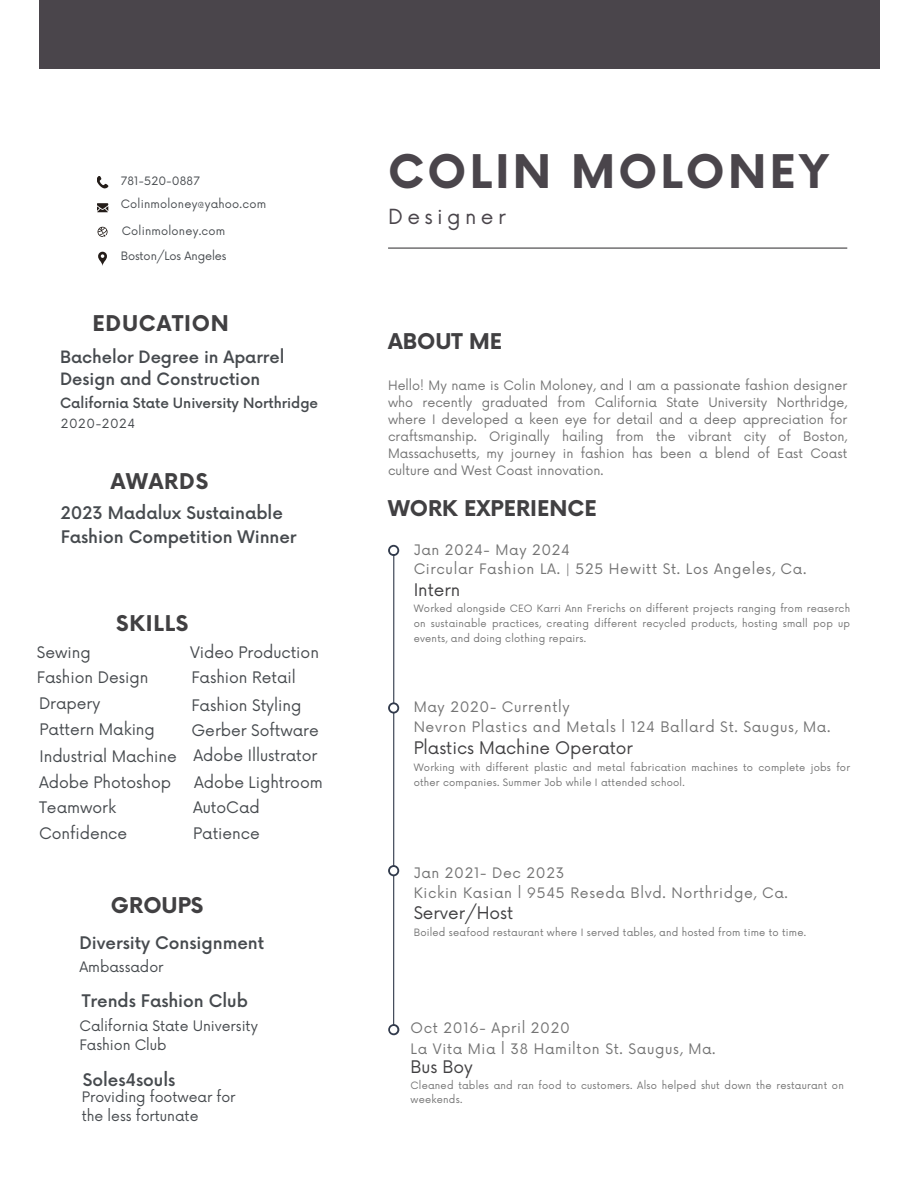
<style>
.page{position:relative;width:918px;height:1188px;background:#fff}
.page>*{position:absolute;margin:0;border:0;box-sizing:border-box;transform-origin:0 0}
.t1{font:700 45.15px "Now";letter-spacing:.07em;color:#4a454b}
.t2{font:700 21.15px "Now";color:#414042}
.t3{font:700 21.15px "Now";letter-spacing:.04em;color:#414042}
.t4{font:20.4px "Now";letter-spacing:.215em;color:#4a454b}
.t5{font:500 16.95px/24.3px "Now";letter-spacing:-.005em;color:#464a4e}
.t6{font:16.95px "Now";letter-spacing:-.005em;color:#414042}
.t7{font:500 16.5px/22.2px "Now";letter-spacing:-.005em;color:#464a4e}
.t8{font:15.45px "Now";letter-spacing:-.005em;color:#464a4e}
.t9{font:14.1px "Now";letter-spacing:.045em;color:#737373}
.t10{font:14.1px/19px "Now";letter-spacing:-.005em;color:#464a4e}
.t11{font:500 13.8px "Now";letter-spacing:-.005em;color:#464a4e}
.t12{font:12.75px/17px "Now";color:#737373;text-align:justify}
.t13{font:12.45px "Now";letter-spacing:.05em;color:#464a4e}
.t14{font:11.25px "Now";letter-spacing:.015em;color:#464a4e}
.t15{font:11.25px "Now";letter-spacing:-.01em;color:#464a4e}
.t16{font:9.9px/14.9px "Now";letter-spacing:.02em;color:#737373}
</style>
<div class="page">
<div style="left:39px;top:0;width:840px;height:69px;background:#4a454b"></div>
<svg style="left:97px;top:176px;width:11px;height:12px"></svg>
<svg style="left:98px;top:227px;width:10px;height:10px"></svg>
<svg style="left:97px;top:203px;width:11px;height:9px"></svg>
<svg style="left:98px;top:252px;width:9px;height:14px"></svg>
<hr style="left:388px;top:248px;width:459px;height:1px;background:#414042">
<hr style="left:393px;top:550px;width:1px;height:480px;background:#323b4c">
<svg style="left:388px;top:545px;width:11px;height:11px"></svg>
<div style="left:390px;top:547px;width:7px;height:7px;background:#fff;border-radius:50%"></div>
<svg style="left:388px;top:865px;width:11px;height:11px"></svg>
<div style="left:390px;top:867px;width:7px;height:7px;background:#fff;border-radius:50%"></div>
<svg style="left:388px;top:702px;width:11px;height:12px"></svg>
<div style="left:390px;top:704px;width:7px;height:8px;background:#fff;border-radius:50%"></div>
<svg style="left:388px;top:1024px;width:11px;height:11px"></svg>
<div style="left:390px;top:1026px;width:7px;height:7px;background:#fff;border-radius:50%"></div>
<p class="t14" style="left:121px;top:174px;width:81px">781-520-0887</p>
<p class="t14" style="left:122px;top:224px;width:105px">Colinmoloney.com</p>
<p class="t14" style="left:121px;top:198px;width:147px">Colinmoloney@yahoo.com</p>
<p class="t15" style="left:121px;top:250px;width:107px">Boston/Los Angeles</p>
<h2 class="t3" style="left:92px;top:312px;width:138px">EDUCATION</h2>
<h4 class="t7" style="left:60px;top:347px;width:226px">Bachelor Degree in Aparrel<br>Design and Construction</h4>
<h6 class="t11" style="left:60px;top:396px;width:260px">California State University Northridge</h6>
<p class="t13" style="left:61px;top:416px;width:76px">2020-2024</p>
<h5 class="t2" style="left:111px;top:470px;width:99px">AWARDS</h5>
<p class="t5" style="left:61px;top:502px;width:237px">2023 Madalux Sustainable<br>Fashion Competition Winner</p>
<h1 class="t8" style="left:37px;top:643px;width:55px">Sewing</h1>
<h4 class="t2" style="left:116px;top:612px;width:74px">SKILLS</h4>
<h5 class="t8" style="left:190px;top:643px;width:131px">Video Production</h5>
<h2 class="t8" style="left:37px;top:669px;width:113px">Fashion Design</h2>
<h4 class="t8" style="left:191px;top:669px;width:106px">Fashion Retail</h4>
<p class="t8" style="left:39px;top:695px;width:63px">Drapery</p>
<p class="t8" style="left:191px;top:697px;width:111px">Fashion Styling</p>
<p class="t8" style="left:40px;top:721px;width:117px">Pattern Making</p>
<h2 class="t8" style="left:191px;top:721px;width:129px">Gerber Software</h2>
<h3 class="t8" style="left:40px;top:747px;width:139px">Industrial Machine</h3>
<h2 class="t8" style="left:193px;top:747px;width:126px">Adobe Illustrator</h2>
<p class="t8" style="left:39px;top:773px;width:134px">Adobe Photoshop</p>
<p class="t8" style="left:194px;top:773px;width:130px">Adobe Lightroom</p>
<p class="t8" style="left:39px;top:799px;width:79px">Teamwork</p>
<p class="t8" style="left:39px;top:825px;width:90px">Confidence</p>
<h5 class="t8" style="left:193px;top:825px;width:68px">Patience</h5>
<p class="t8" style="left:193px;top:799px;width:68px">AutoCad</p>
<p class="t2" style="left:111px;top:894px;width:94px">GROUPS</p>
<h5 class="t5" style="left:79px;top:931px;width:186px">Diversity Consignment</h5>
<p class="t10" style="left:79px;top:959px;width:86px">Ambassador</p>
<h5 class="t5" style="left:82px;top:990px;width:168px">Trends Fashion Club</h5>
<h5 class="t10" style="left:79px;top:1017px;width:180px">California State University<br>Fashion Club</h5>
<h5 class="t5" style="left:83px;top:1068px;width:94px">Soles4souls</h5>
<h5 class="t10" style="left:82px;top:1088px;width:155px">Providing footwear for the less fortunate</h5>
<h5 class="t1" style="left:388px;top:147px;width:442px">COLIN MOLONEY</h5>
<h5 class="t4" style="left:388px;top:205px;width:119px">Designer</h5>
<h2 class="t2" style="left:388px;top:330px;width:116px">ABOUT ME</h2>
<h5 class="t12" style="left:388px;top:378px;width:461px">Hello! My name is Colin Moloney, and I am a passionate fashion designer who recently graduated from California State University Northridge, where I developed a keen eye for detail and a deep appreciation for craftsmanship. Originally hailing from the vibrant city of Boston, Massachusetts, my journey in fashion has been a blend of East Coast culture and West Coast innovation.</h5>
<h5 class="t2" style="left:388px;top:497px;width:210px">WORK EXPERIENCE</h5>
<h5 class="t9" style="left:414px;top:542px;width:158px">Jan 2024- May 2024</h5>
<p class="t9" style="left:414px;top:561px;width:394px">Circular Fashion LA. | 525 Hewitt St. Los Angeles, Ca.</p>
<p class="t6" style="left:414px;top:580px;width:48px">Intern</p>
<p class="t16" style="left:414px;top:602px;width:438px;text-align:justify">Worked alongside CEO Karri Ann Frerichs on different projects ranging from reaserch on sustainable practices, creating different recycled products, hosting small pop up events, and doing clothing repairs.</p>
<h5 class="t9" style="left:414px;top:699px;width:158px">May 2020- Currently</h5>
<h2 class="t9" style="left:414px;top:719px;width:418px">Nevron Plastics and Metals l 124 Ballard St. Saugus, Ma.</h2>
<h5 class="t6" style="left:414px;top:738px;width:221px">Plastics Machine Operator</h5>
<h5 class="t16" style="left:414px;top:760px;width:438px">Working with different plastic and metal fabrication machines to complete jobs for other companies. Summer Job while I attended school.</h5>
<h4 class="t9" style="left:414px;top:865px;width:152px">Jan 2021- Dec 2023</h4>
<p class="t9" style="left:414px;top:885px;width:376px">Kickin Kasian l 9545 Reseda Blvd. Northridge, Ca.</p>
<p class="t6" style="left:414px;top:904px;width:101px">Server/Host</p>
<h4 class="t16" style="left:414px;top:925px;width:394px">Boiled seafood restaurant where I served tables, and hosted from time to time.</h4>
<h5 class="t9" style="left:411px;top:1020px;width:161px">Oct 2016- April 2020</h5>
<h5 class="t9" style="left:411px;top:1041px;width:307px">La Vita Mia l 38 Hamilton St. Saugus, Ma.</h5>
<h5 class="t6" style="left:411px;top:1058px;width:64px">Bus Boy</h5>
<h5 class="t16" style="left:411px;top:1078px;width:435px">Cleaned tables and ran food to customers. Also helped shut down the restaurant on weekends.</h5>
</div>
